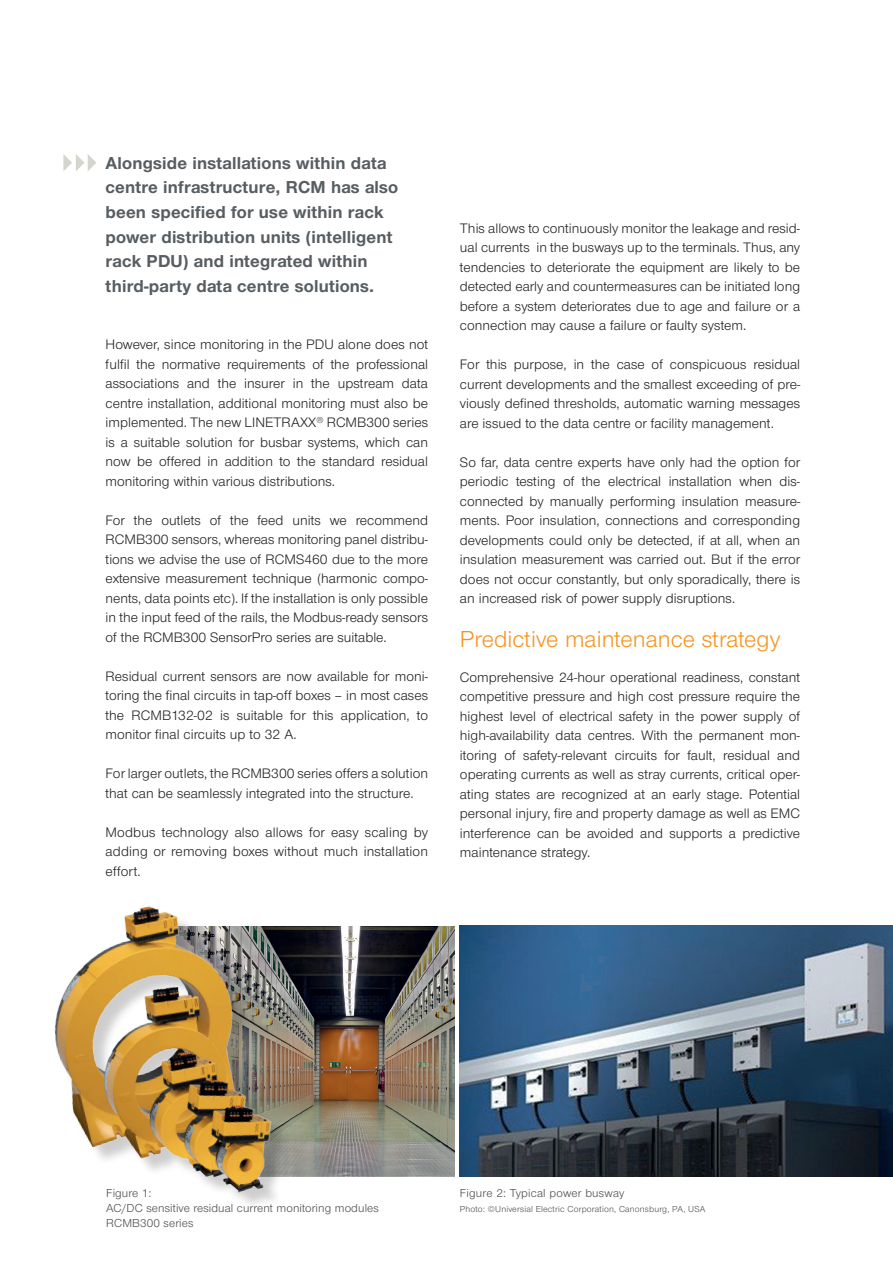
<style>
.page{position:relative;width:893px;height:1263px;background:#fff}
.page>*{position:absolute;margin:0;border:0;box-sizing:border-box;transform-origin:0 0}
.t1{font:24px "Nimbus Sans Novus T";letter-spacing:.005em;color:#f7931d}
.t2{font:700 17.85px/24.5px "Nimbus Sans Novus T";letter-spacing:.01em;color:#575d61}
.t3{font:14.25px/19.5px "Nimbus Sans Novus T";letter-spacing:.005em;color:#231f20;text-align:justify}
.t4{font:12px/15px "Nimbus Sans Novus T";letter-spacing:.01em;color:#4b4c4d}
.t5{font:9px "Nimbus Sans Novus T";letter-spacing:.02em;color:#4b4c4d}
</style>
<div class="page">
<svg style="left:63px;top:154px;width:33px;height:17px"></svg>
<img style="left:460px;top:926px;width:433px;height:251px">
<img style="left:290px;top:926px;width:165px;height:251px">
<img style="left:54px;top:906px;width:232px;height:299px">
<p class="t2" style="left:106px;top:150px;width:294px">Alongside installations within data centre infrastructure, RCM has also been specified for use within rack power distribution units (intelligent rack PDU) and integrated within third-party data centre solutions.</p>
<p class="t3" style="left:106px;top:335px;width:324px">However, since monitoring in the PDU alone does not fulfil the normative requirements of the professional associations and the insurer in the upstream data centre installation, additional monitoring must also be implemented. The new LINETRAXX<sup>®</sup> RCMB300 series is a suitable solution for busbar systems, which can now be offered in addition to the standard residual monitoring within various distributions.</p>
<p class="t3" style="left:106px;top:510px;width:324px">For the outlets of the feed units we recommend RCMB300 sensors, whereas monitoring panel distribu&shy;tions we advise the use of RCMS460 due to the more extensive measurement technique (harmonic compo&shy;nents, data points etc). If the installation is only possible in the input feed of the rails, the Modbus-ready sensors of the RCMB300 SensorPro series are suitable.</p>
<p class="t3" style="left:106px;top:666px;width:324px">Residual current sensors are now available for moni&shy;toring the final circuits in tap-off boxes – in most cases the RCMB132-02 is suitable for this application, to monitor final circuits up to 32 A.</p>
<p class="t3" style="left:106px;top:763px;width:324px">For larger outlets, the RCMB300 series offers a solution that can be seamlessly integrated into the structure.</p>
<p class="t3" style="left:106px;top:822px;width:324px">Modbus technology also allows for easy scaling by adding or removing boxes without much installation effort.</p>
<p class="t3" style="left:460px;top:218px;width:342px">This allows to continuously monitor the leakage and resid&shy;ual currents in the busways up to the terminals. Thus, any tendencies to deteriorate the equipment are likely to be detected early and countermeasures can be initiated long before a system deteriorates due to age and failure or a connection may cause a failure or faulty system.</p>
<p class="t3" style="left:460px;top:355px;width:342px">For this purpose, in the case of conspicuous residual current developments and the smallest exceeding of pre&shy;viously defined thresholds, automatic warning messages are issued to the data centre or facility management.</p>
<p class="t3" style="left:460px;top:452px;width:342px">So far, data centre experts have only had the option for periodic testing of the electrical installation when dis&shy;connected by manually performing insulation measure&shy;ments. Poor insulation, connections and corresponding developments could only be detected, if at all, when an insulation measurement was carried out. But if the error does not occur constantly, but only sporadically, there is an increased risk of power supply disruptions.</p>
<h1 class="t1" style="left:460px;top:625px;width:322px">Predictive maintenance strategy</h1>
<p class="t3" style="left:460px;top:667px;width:342px">Comprehensive 24-hour operational readiness, constant competitive pressure and high cost pressure require the highest level of electrical safety in the power supply of high-availability data centres. With the permanent mon&shy;itoring of safety-relevant circuits for fault, residual and operating currents as well as stray currents, critical oper&shy;ating states are recognized at an early stage. Potential personal injury, fire and property damage as well as EMC interference can be avoided and supports a predictive maintenance strategy.</p>
<p class="t4" style="left:106px;top:1185px;width:274px">Figure 1:<br>AC/DC sensitive residual current monitoring modules<br>RCMB300 series</p>
<p class="t4" style="left:460px;top:1185px;width:166px">Figure 2: Typical power busway</p>
<p class="t5" style="left:460px;top:1204px;width:247px">Photo: ©Universial Electric Corporation, Canonsburg, PA, USA</p>
</div>
